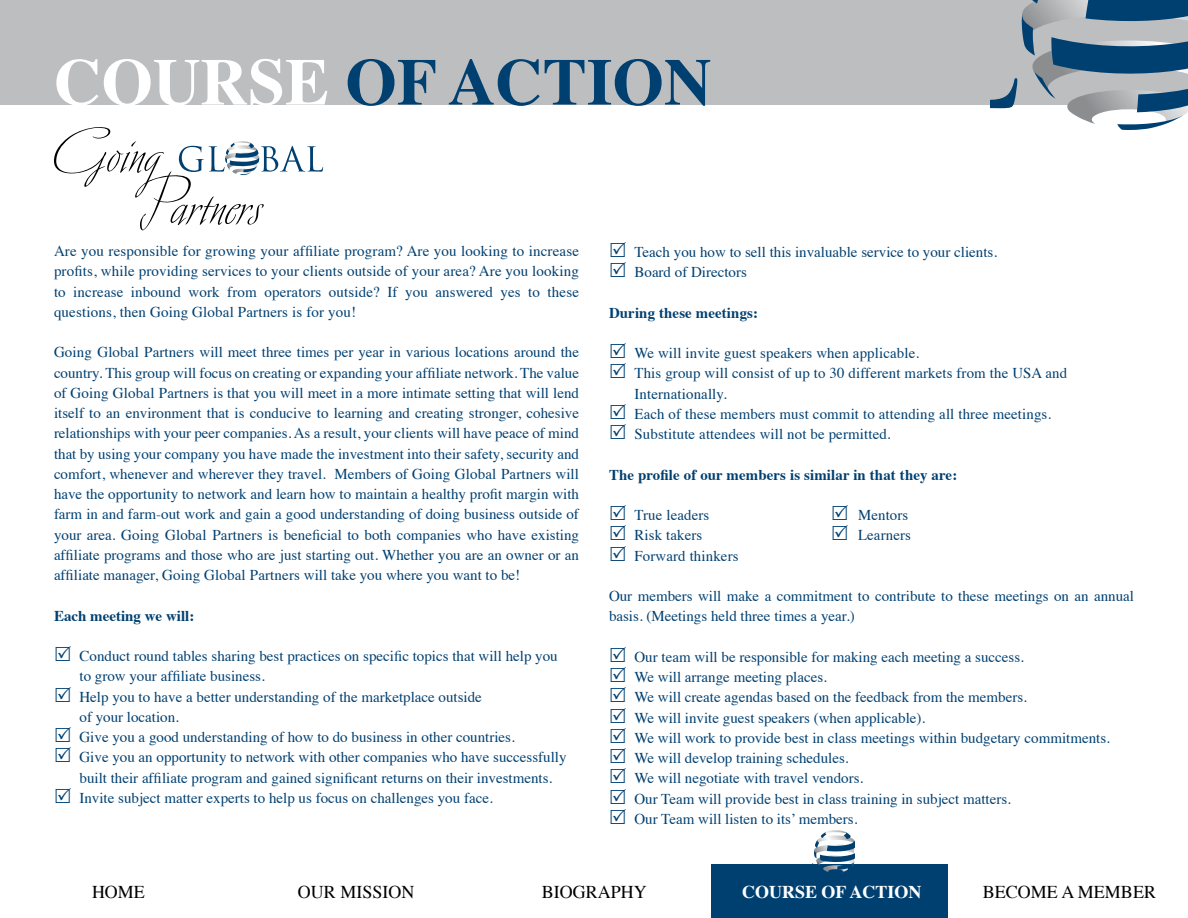
<style>
.page{position:relative;width:1188px;height:918px;background:#fff}
.page>*{position:absolute;margin:0;border:0;box-sizing:border-box;transform-origin:0 0}
.t1{font:700 66px "Times";color:#004071}
.t2{font:18px "Times";color:#000}
.t3{font:700 18px "Times";color:#fff}
.t4{font:15px/20.2px "Times";color:#004071}
.t5{font:700 15px "Times";letter-spacing:.01em;color:#004071}
.s1{color:#fff}
</style>
<div class="page">
<div style="left:0;top:0;width:1188px;height:105px;background:#bcbec0"></div>
<div style="left:711px;top:865px;width:240px;height:53px;background:#004071"></div>
<div style="left:948px;top:865px;width:240px;height:53px;background:#fff"></div>
<svg style="left:808px;top:830px;width:46px;height:43px"></svg>
<svg style="left:991px;top:0;width:197px;height:130px"></svg>
<svg style="left:54px;top:127px;width:269px;height:103px"></svg>
<h1 class="t1" style="left:54px;top:19px;width:659px"><span class="s1">COURSE</span> OF ACTION</h1>
<p class="t4" style="left:54px;top:240px;width:527px;text-align:justify">Are you responsible for growing your affiliate program? Are you looking to increase profits, while providing services to your clients outside of your area? Are you looking to increase inbound work from operators outside? If you answered yes to these questions, then Going Global Partners is for you!</p>
<p class="t4" style="left:54px;top:341px;width:527px;text-align:justify">Going Global Partners will meet three times per year in various locations around the country. This group will focus on creating or expanding your affiliate network. The value of Going Global Partners is that you will meet in a more intimate setting that will lend itself to an environment that is conducive to learning and creating stronger, cohesive relationships with your peer companies. As a result, your clients will have peace of mind that by using your company you have made the investment into their safety, security and comfort, whenever and wherever they travel. Members of Going Global Partners will have the opportunity to network and learn how to maintain a healthy profit margin with farm in and farm-out work and gain a good understanding of doing business outside of your area. Going Global Partners is beneficial to both companies who have existing affiliate programs and those who are just starting out. Whether you are an owner or an affiliate manager, Going Global Partners will take you where you want to be!</p>
<p class="t5" style="left:54px;top:601px;width:142px">Each meeting we will:</p>
<p class="t4" style="left:80px;top:645px;width:489px">Conduct round tables sharing best practices on specific topics that will help you to grow your affiliate business.<br>Help you to have a better understanding of the marketplace outside<br>of your location.<br>Give you a good understanding of how to do business in other countries.<br>Give you an opportunity to network with other companies who have successfully built their affiliate program and gained significant returns on their investments.<br>Invite subject matter experts to help us focus on challenges you face.</p>
<p class="t4" style="left:635px;top:240px;width:364px">Teach you how to sell this invaluable service to your clients.<br>Board of Directors</p>
<p class="t5" style="left:609px;top:298px;width:151px">During these meetings:</p>
<p class="t4" style="left:635px;top:342px;width:434px">We will invite guest speakers when applicable.<br>This group will consist of up to 30 different markets from the USA and Internationally.<br>Each of these members must commit to attending all three meetings.<br>Substitute attendees will not be permitted.</p>
<p class="t5" style="left:609px;top:460px;width:350px">The profile of our members is similar in that they are:</p>
<p class="t4" style="left:635px;top:504px;width:76px">True leaders</p>
<p class="t4" style="left:858px;top:504px;width:52px">Mentors</p>
<p class="t4" style="left:635px;top:524px;width:69px">Risk takers</p>
<p class="t4" style="left:858px;top:524px;width:54px">Learners</p>
<p class="t4" style="left:635px;top:544px;width:106px">Forward thinkers</p>
<p class="t4" style="left:609px;top:585px;width:527px">Our members will make a commitment to contribute to these meetings on an annual basis. (Meetings held three times a year.)</p>
<p class="t4" style="left:635px;top:645px;width:477px">Our team will be responsible for making each meeting a success.<br>We will arrange meeting places.<br>We will create agendas based on the feedback from the members.<br>We will invite guest speakers (when applicable).<br>We will work to provide best in class meetings within budgetary commitments.<br>We will develop training schedules.<br>We will negotiate with travel vendors.<br>Our Team will provide best in class training in subject matters.<br>Our Team will listen to its’ members.</p>
<p class="t2" style="left:92px;top:875px;width:54px">HOME</p>
<p class="t2" style="left:298px;top:875px;width:118px">OUR MISSION</p>
<p class="t2" style="left:542px;top:875px;width:106px">BIOGRAPHY</p>
<p class="t3" style="left:742px;top:874px;width:181px">COURSE OF ACTION</p>
<p class="t2" style="left:983px;top:875px;width:175px">BECOME A MEMBER</p>
</div>
